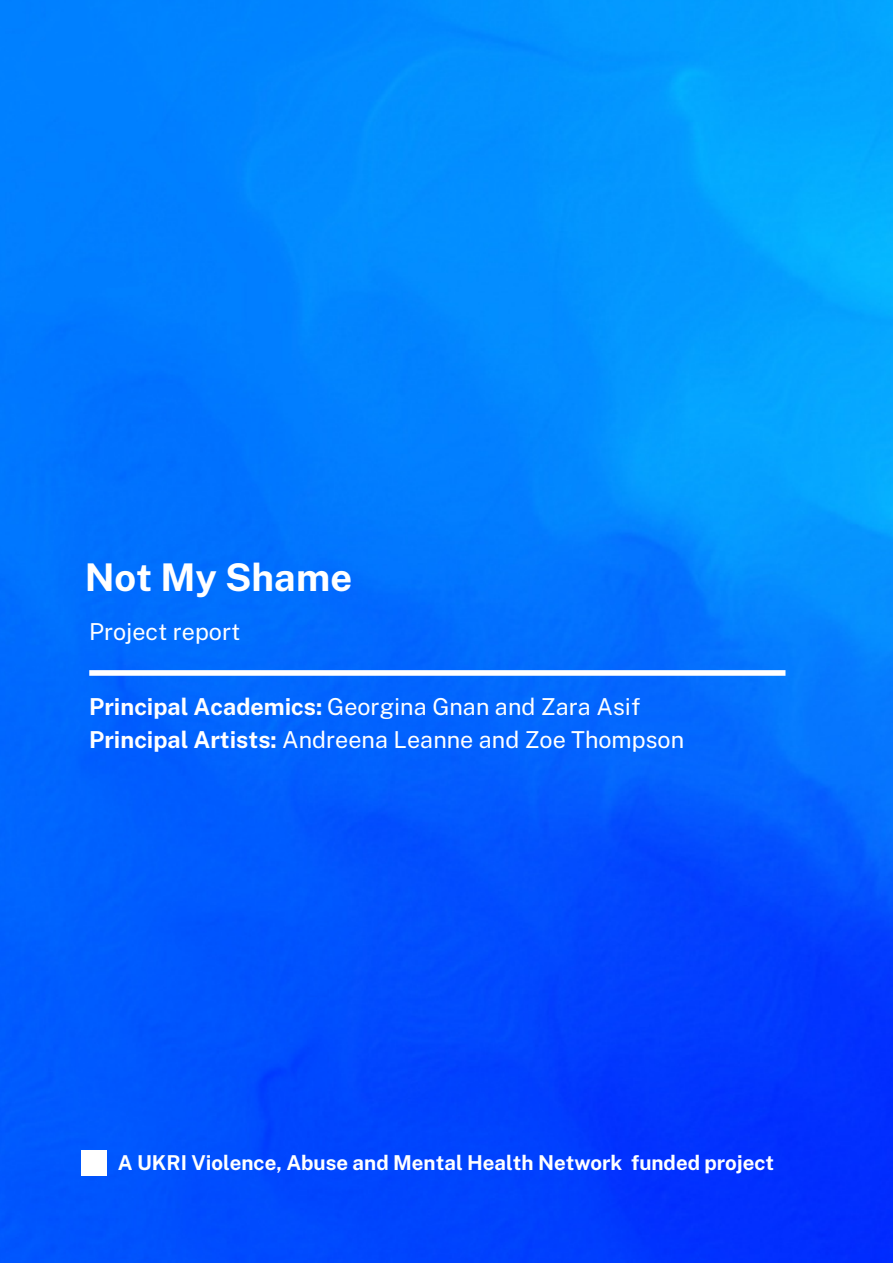
<style>
.page{position:relative;width:893px;height:1264px;background:#fff}
.page>*{position:absolute;margin:0;border:0;box-sizing:border-box;transform-origin:0 0}
.t1{font:700 38.1px "Public Sans";color:#fff}
.t2{font:23.4px/32.5px "Public Sans";color:#fff}
.t3{font:700 20.55px "Public Sans";color:#fff}
.s1{font-weight:700}
</style>
<div class="page">
<img style="left:0;top:0;width:892px;height:1262px">
<div style="left:89px;top:670px;width:696px;height:5px;background:#fff"></div>
<div style="left:81px;top:1150px;width:25px;height:25px;background:#fff"></div>
<h1 class="t1" style="left:85px;top:554px;width:269px">Not My Shame</h1>
<p class="t2" style="left:89px;top:615px;width:153px">Project report</p>
<p class="t2" style="left:89px;top:690px;width:596px"><span class="s1">Principal Academics:</span> Georgina Gnan and Zara Asif<br><span class="s1">Principal Artists:</span> Andreena Leanne and Zoe Thompson</p>
<p class="t3" style="left:118px;top:1150px;width:657px">A UKRI Violence, Abuse and Mental Health Network funded project</p>
</div>
